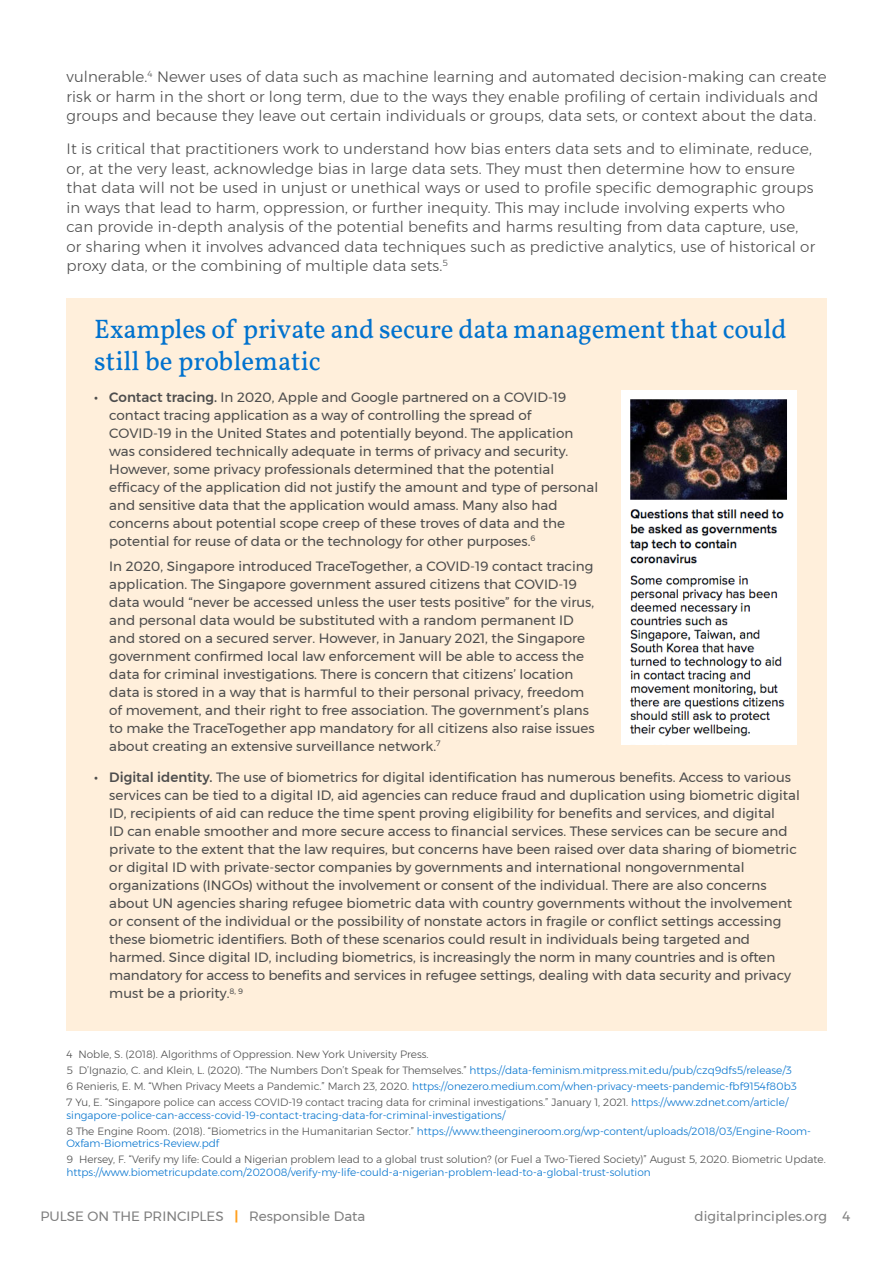
<style>
.page{position:relative;width:893px;height:1263px;background:#fff}
.page>*{position:absolute;margin:0;border:0;box-sizing:border-box;transform-origin:0 0}
.Title_1_-_blue{font:27px/32.4px "Vollkorn";letter-spacing:-.01em;color:#0072ce}
.t1{font:300 15px/19.5px "Montserrat";letter-spacing:.01em;color:#4d4d4d}
.Bullet_list{font:13.5px/18px "Montserrat";color:#4d4d4d}
.t2{font:13.5px "Montserrat";color:#808080}
.Footnote{font:300 10.5px/12.6px "Montserrat";color:#0072ce}
.Footnote-2{font:300 10.5px/12.6px "Montserrat";color:#4d4d4d}
.s1{font-weight:500}
.s2{color:#0072ce}
.s3{color:#4d4d4d}
.s4{font-weight:700;color:#ff9e1b}
</style>
<div class="page">
<div style="left:67px;top:298px;width:760px;height:732px;background:#ffefdb"></div>
<img style="left:621px;top:390px;width:175px;height:354px">
<p class="t1" style="left:67px;top:67px;width:762px">vulnerable.<sup>4</sup> Newer uses of data such as machine learning and automated decision-making can create risk or harm in the short or long term, due to the ways they enable profiling of certain individuals and groups and because they leave out certain individuals or groups, data sets, or context about the data.</p>
<p class="t1" style="left:67px;top:139px;width:750px">It is critical that practitioners work to understand how bias enters data sets and to eliminate, reduce, or, at the very least, acknowledge bias in large data sets. They must then determine how to ensure that data will not be used in unjust or unethical ways or used to profile specific demographic groups in ways that lead to harm, oppression, or further inequity. This may include involving experts who can provide in-depth analysis of the potential benefits and harms resulting from data capture, use, or sharing when it involves advanced data techniques such as predictive analytics, use of historical or proxy data, or the combining of multiple data sets.<sup>5</sup></p>
<p class="Title_1_-_blue" style="left:94px;top:313px;width:694px">Examples of private and secure data management that could still be problematic</p>
<p class="Bullet_list" style="left:109px;top:388px;width:490px;text-indent:-15px"><span class="s1">• Contact tracing.</span> In 2020, Apple and Google partnered on a COVID-19 contact tracing application as a way of controlling the spread of<br>COVID-19 in the United States and potentially beyond. The application was considered technically adequate in terms of privacy and security.<br>However, some privacy professionals determined that the potential efficacy of the application did not justify the amount and type of personal and sensitive data that the application would amass. Many also had concerns about potential scope creep of these troves of data and the potential for reuse of data or the technology for other purposes.<sup>6</sup></p>
<p class="Bullet_list" style="left:109px;top:557px;width:487px">In 2020, Singapore introduced TraceTogether, a COVID-19 contact tracing application. The Singapore government assured citizens that COVID-19 data would “never be accessed unless the user tests positive” for the virus, and personal data would be substituted with a random permanent ID and stored on a secured server. However, in January 2021, the Singapore government confirmed local law enforcement will be able to access the data for criminal investigations. There is concern that citizens’ location data is stored in a way that is harmful to their personal privacy, freedom of movement, and their right to free association. The government’s plans to make the TraceTogether app mandatory for all citizens also raise issues about creating an extensive surveillance network.<sup>7</sup></p>
<p class="Bullet_list" style="left:109px;top:768px;width:692px;text-indent:-15px"><span class="s1">• Digital identity.</span> The use of biometrics for digital identification has numerous benefits. Access to various services can be tied to a digital ID, aid agencies can reduce fraud and duplication using biometric digital ID, recipients of aid can reduce the time spent proving eligibility for benefits and services, and digital<br>ID can enable smoother and more secure access to financial services. These services can be secure and private to the extent that the law requires, but concerns have been raised over data sharing of biometric or digital ID with private-sector companies by governments and international nongovernmental organizations (INGOs) without the involvement or consent of the individual. There are also concerns about UN agencies sharing refugee biometric data with country governments without the involvement or consent of the individual or the possibility of nonstate actors in fragile or conflict settings accessing these biometric identifiers. Both of these scenarios could result in individuals being targeted and harmed. Since digital ID, including biometrics, is increasingly the norm in many countries and is often mandatory for access to benefits and services in refugee settings, dealing with data security and privacy must be a priority.<sup>8,</sup> <sup>9</sup></p>
<p class="Footnote-2" style="left:67px;top:1048px;width:363px">4 Noble, S. (2018). Algorithms of Oppression. New York University Press.</p>
<p class="Footnote-2" style="left:67px;top:1064px;width:727px">5 D’Ignazio, C. and Klein, L. (2020). “The Numbers Don’t Speak for Themselves.” <span class="s2">https://data-feminism.mitpress.mit.edu/pub/czq9dfs5/release/3</span></p>
<p class="Footnote" style="left:67px;top:1080px;width:732px"><span class="s3">6 Renieris, E. M. “When Privacy Meets a Pandemic.” March 23, 2020.</span> https://onezero.medium.com/when-privacy-meets-pandemic-fbf9154f80b3</p>
<p class="Footnote" style="left:67px;top:1096px;width:723px"><span class="s3">7 Yu, E. “Singapore police can access COVID-19 contact tracing data for criminal investigations.” January 1, 2021.</span> https://www.zdnet.com/article/ singapore-police-can-access-covid-19-contact-tracing-data-for-criminal-investigations/</p>
<p class="Footnote" style="left:67px;top:1125px;width:746px"><span class="s3">8 The Engine Room. (2018). “Biometrics in the Humanitarian Sector.”</span> https://www.theengineroom.org/wp-content/uploads/2018/03/Engine-Room-<br>Oxfam-Biometrics-Review.pdf</p>
<p class="Footnote-2" style="left:67px;top:1153px;width:761px">9 Hersey, F. “Verify my life: Could a Nigerian problem lead to a global trust solution? (or Fuel a Two-Tiered Society)” August 5, 2020. Biometric Update. <span class="s2">https://www.biometricupdate.com/202008/verify-my-life-could-a-nigerian-problem-lead-to-a-global-trust-solution</span></p>
<p class="t2" style="left:40px;top:1205px;width:326px">PULSE ON THE PRINCIPLES <span class="s4">|</span> Responsible Data</p>
<p class="t2" style="left:695px;top:1205px;width:157px">digitalprinciples.org 4</p>
</div>
